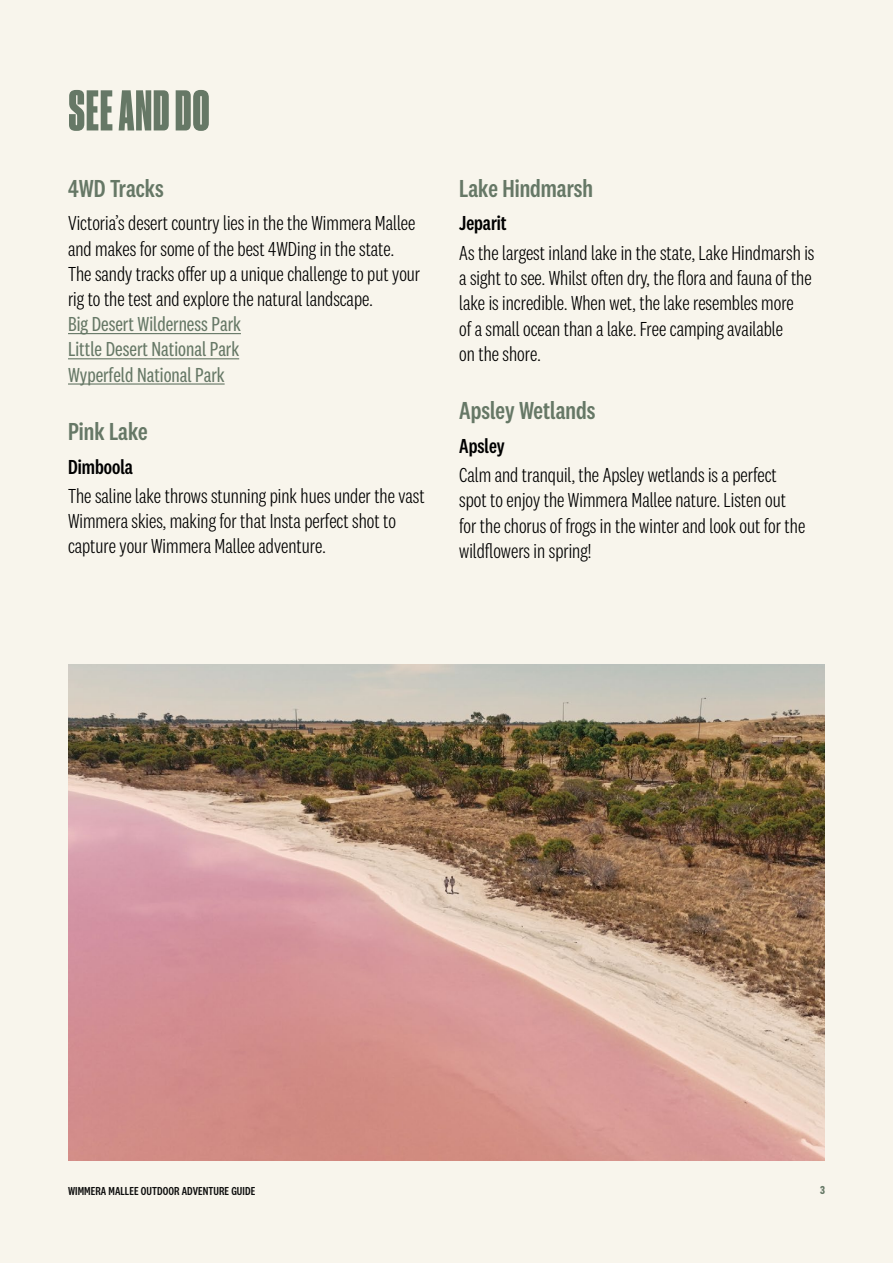
<style>
.page{position:relative;width:893px;height:1263px;background:#f8f5ec}
.page>*{position:absolute;margin:0;border:0;box-sizing:border-box;transform-origin:0 0}
.t1{font:54px "Druk Condensed Super";letter-spacing:.025em;color:#667866}
.t2{font:500 25.5px "National 2 Condensed";color:#667866}
.t3{font:300 21px/25.2px "National 2 Condensed";color:#000}
.t4{font:21px/25.2px "National 2 Condensed";color:#667866;text-align:justify}
.t5{font:500 21px "National 2 Condensed";color:#000}
.t6{font:500 12px "National 2 Condensed";letter-spacing:.005em;color:#0d0d0d}
.t7{font:700 12px "National 2 Condensed";color:#667866}
</style>
<div class="page">
<hr style="left:68px;top:333px;width:173px;height:1px;background:#667866">
<hr style="left:68px;top:358px;width:171px;height:1px;background:#667866">
<hr style="left:68px;top:383px;width:157px;height:2px;background:#667866">
<img style="left:68px;top:664px;width:757px;height:497px">
<h1 class="t1" style="left:69px;top:77px;width:142px">SEE AND DO</h1>
<p class="t2" style="left:68px;top:174px;width:97px">4WD Tracks</p>
<p class="t3" style="left:68px;top:211px;width:354px">Victoria’s desert country lies in the the Wimmera Mallee and makes for some of the best 4WDing in the state.<br>The sandy tracks offer up a unique challenge to put your rig to the test and explore the natural landscape.</p>
<p class="t4" style="left:68px;top:311px;width:174px">Big Desert Wilderness Park Little Desert National Park Wyperfeld National Park</p>
<p class="t2" style="left:68px;top:417px;width:81px">Pink Lake</p>
<p class="t5" style="left:68px;top:455px;width:66px">Dimboola</p>
<p class="t3" style="left:68px;top:483px;width:358px">The saline lake throws stunning pink hues under the vast<br>Wimmera skies, making for that Insta perfect shot to capture your Wimmera Mallee adventure.</p>
<p class="t2" style="left:459px;top:174px;width:135px">Lake Hindmarsh</p>
<p class="t5" style="left:459px;top:212px;width:49px">Jeparit</p>
<p class="t3" style="left:459px;top:240px;width:357px">As the largest inland lake in the state, Lake Hindmarsh is a sight to see. Whilst often dry, the flora and fauna of the lake is incredible. When wet, the lake resembles more<br>of a small ocean than a lake. Free camping available<br>on the shore.</p>
<p class="t2" style="left:459px;top:396px;width:138px">Apsley Wetlands</p>
<p class="t5" style="left:459px;top:434px;width:47px">Apsley</p>
<p class="t3" style="left:459px;top:462px;width:348px">Calm and tranquil, the Apsley wetlands is a perfect spot to enjoy the Wimmera Mallee nature. Listen out for the chorus of frogs in the winter and look out for the wildflowers in spring!</p>
<p class="t6" style="left:68px;top:1184px;width:189px">WIMMERA MALLEE OUTDOOR ADVENTURE GUIDE</p>
<p class="t7" style="left:820px;top:1183px;width:6px">3</p>
</div>
